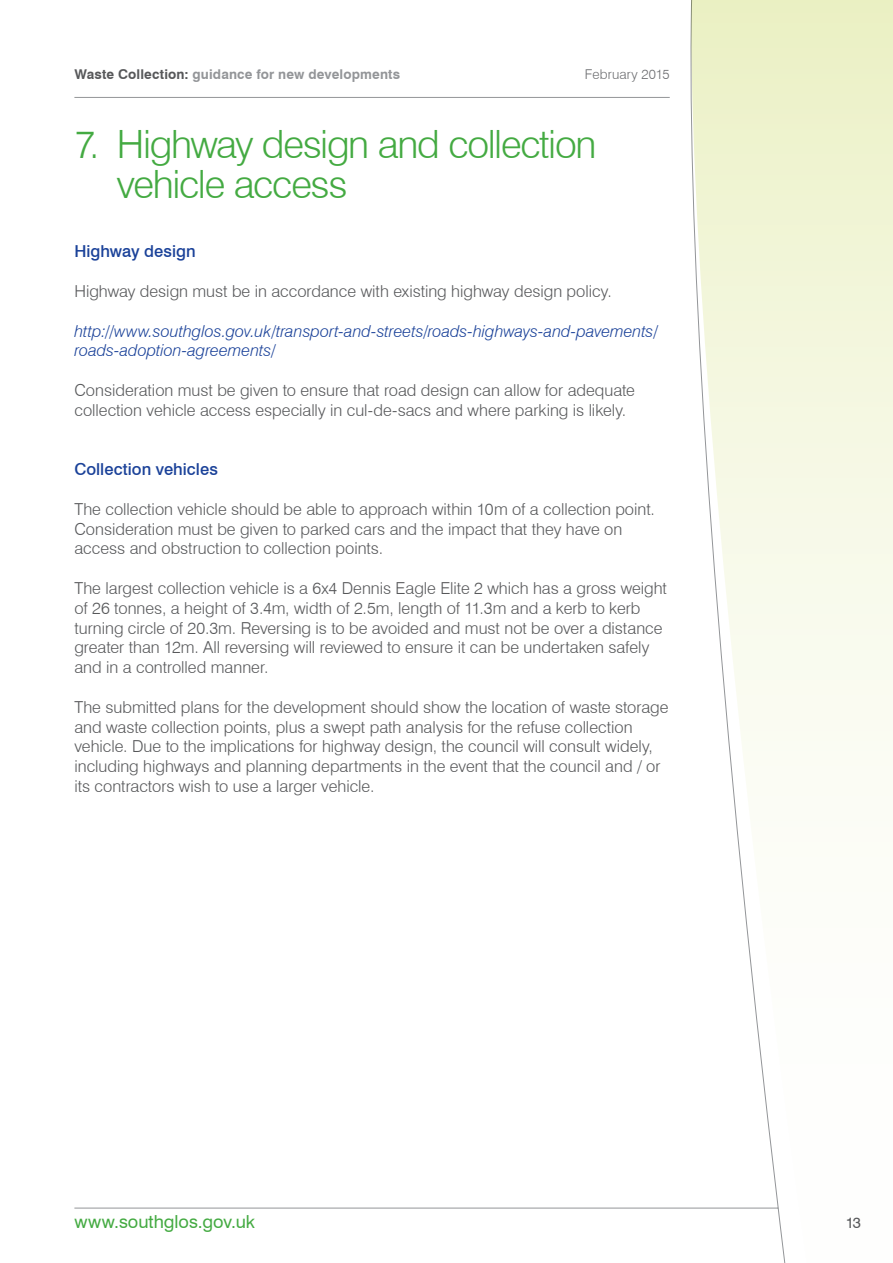
<style>
.page{position:relative;width:893px;height:1263px;background:#fff}
.page>*{position:absolute;margin:0;border:0;box-sizing:border-box;transform-origin:0 0}
.t1{font:300 39px/39.6px "Swiss 721 BT";letter-spacing:-.035em;color:#44aa42}
.t2{font:18px "Swiss 721 BT";color:#44aa42}
.t3{font:300 16.5px/19.8px "Swiss 721 BT";color:#57585a}
.t4{font:italic 300 16.5px/19.8px "Swiss 721 BT";color:#1b4299}
.t5{font:500 16.5px "Swiss 721 BT";color:#1b4299}
.t6{font:15px "Swiss 721 BT";color:#57585a}
.t7{font:700 13.5px "Swiss 721 BT";letter-spacing:.01em;color:#939598}
.t8{font:300 13.5px "Swiss 721 BT";letter-spacing:.01em;color:#6c6d70}
.s1{color:#57585a}
</style>
<div class="page">
<svg style="left:787px;top:0;width:106px;height:796px"></svg>
<hr style="left:74px;top:1208px;width:704px;height:1px;background:#939598">
<hr style="left:74px;top:97px;width:596px;height:1px;background:#939598">
<svg style="left:687px;top:0;width:100px;height:1263px"></svg>
<p class="t7" style="left:74px;top:66px;width:327px"><span class="s1">Waste Collection:</span> guidance for new developments</p>
<p class="t8" style="left:585px;top:66px;width:86px">February 2015</p>
<h1 class="t1" style="left:117px;top:124px;width:481px;text-indent:-43px">7. Highway design and collection vehicle access</h1>
<p class="t5" style="left:74px;top:242px;width:123px">Highway design</p>
<p class="t3" style="left:74px;top:281px;width:539px">Highway design must be in accordance with existing highway design policy.</p>
<p class="t4" style="left:74px;top:321px;width:585px">http://www.southglos.gov.uk/transport-and-streets/roads-highways-and-pavements/ roads-adoption-agreements/</p>
<p class="t3" style="left:74px;top:380px;width:562px">Consideration must be given to ensure that road design can allow for adequate collection vehicle access especially in cul-de-sacs and where parking is likely.</p>
<p class="t5" style="left:74px;top:459px;width:145px">Collection vehicles</p>
<p class="t3" style="left:74px;top:499px;width:582px">The collection vehicle should be able to approach within 10m of a collection point.<br>Consideration must be given to parked cars and the impact that they have on access and obstruction to collection points.</p>
<p class="t3" style="left:74px;top:578px;width:594px">The largest collection vehicle is a 6x4 Dennis Eagle Elite 2 which has a gross weight of 26 tonnes, a height of 3.4m, width of 2.5m, length of 11.3m and a kerb to kerb turning circle of 20.3m. Reversing is to be avoided and must not be over a distance greater than 12m. All reversing will reviewed to ensure it can be undertaken safely and in a controlled manner.</p>
<p class="t3" style="left:74px;top:697px;width:596px">The submitted plans for the development should show the location of waste storage and waste collection points, plus a swept path analysis for the refuse collection vehicle. Due to the implications for highway design, the council will consult widely, including highways and planning departments in the event that the council and / or its contractors wish to use a larger vehicle.</p>
<p class="t2" style="left:74px;top:1210px;width:182px">www.southglos.gov.uk</p>
<p class="t6" style="left:846px;top:1213px;width:17px">13</p>
</div>
